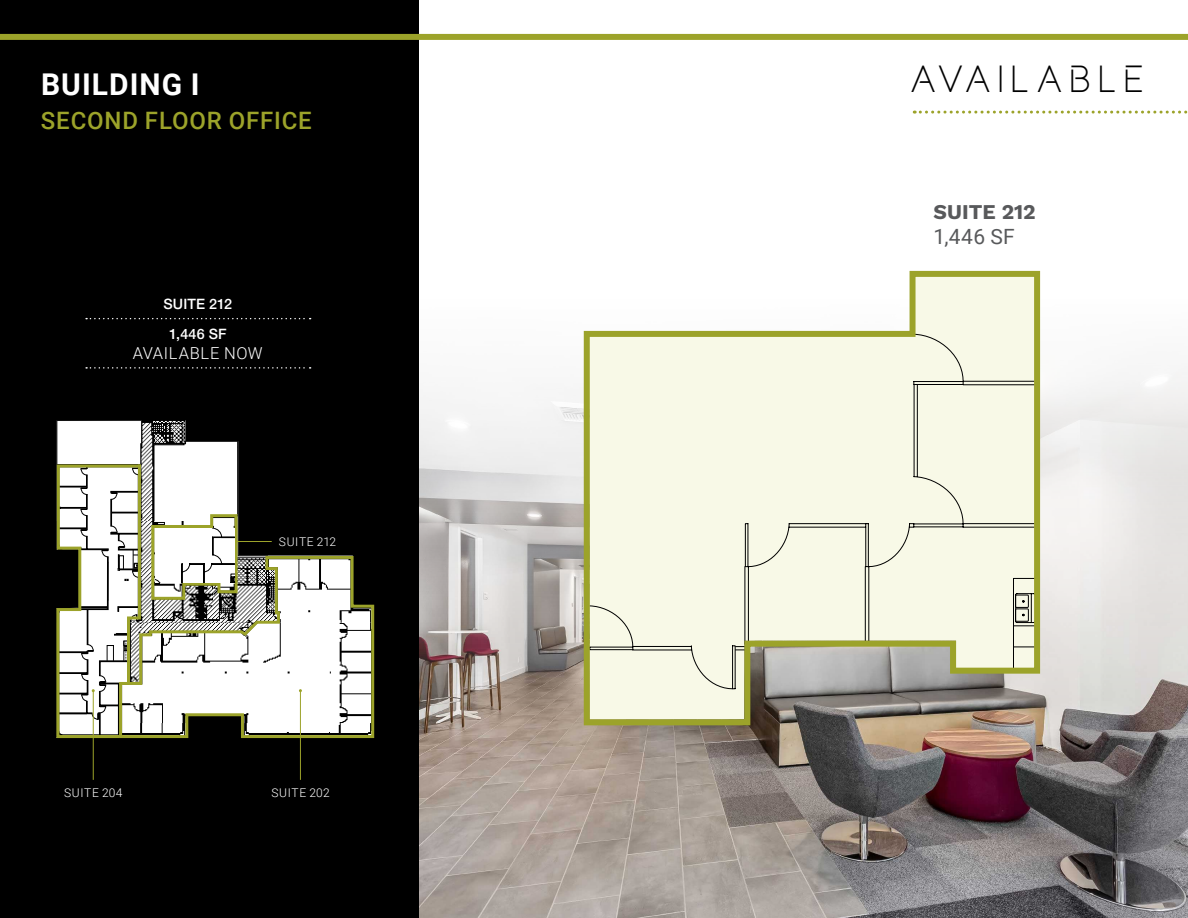
<style>
.page{position:relative;width:1188px;height:918px;background:#fff}
.page>*{position:absolute;margin:0;border:0;box-sizing:border-box;transform-origin:0 0}
.t1{font:36px "Basicaline";letter-spacing:.23em;color:#000}
.t2{font:700 30px "Roboto";letter-spacing:.035em;color:#fff}
.t3{font:500 24px "Roboto";letter-spacing:.035em;color:#9ca32a}
.t4{font:700 21px "Work Sans";color:#58595b}
.t5{font:21px "Roboto";color:#58595b}
.t6{font:300 16.5px "Roboto";letter-spacing:.04em;color:#fff}
.t7{font:500 14.4px/30.2px "Helvetica Neue LT Std";letter-spacing:.01em;color:#fff;text-align:center}
.t8{font:300 12px "Roboto";letter-spacing:.05em;color:#fff}
</style>
<div class="page">
<img style="left:418px;top:299px;width:770px;height:619px">
<div style="left:0;top:0;width:418px;height:918px;background:#000"></div>
<div style="left:0;top:34px;width:1188px;height:6px;background:#9ca32a"></div>
<svg style="left:914px;top:111px;width:274px;height:3px"></svg>
<svg style="left:86px;top:318px;width:225px;height:1px"></svg>
<svg style="left:86px;top:367px;width:225px;height:2px"></svg>
<svg style="left:581px;top:270px;width:462px;height:458px;background:#e6e6d2"></svg>
<img style="left:144px;top:420px;width:42px;height:101px">
<hr style="left:188px;top:541px;width:84px;height:1px;background:#9ca32a">
<svg style="left:144px;top:554px;width:231px;height:185px;background:#cbccc5"></svg>
<hr style="left:300px;top:691px;width:1px;height:89px;background:#9ca32a">
<hr style="left:93px;top:691px;width:1px;height:89px;background:#9ca32a">
<svg style="left:56px;top:420px;width:88px;height:320px;background:#cdcec3"></svg>
<svg style="left:150px;top:441px;width:89px;height:160px;background:#dcddd4"></svg>
<h2 class="t2" style="left:41px;top:63px;width:160px">BUILDING I</h2>
<h3 class="t3" style="left:41px;top:104px;width:272px">SECOND FLOOR OFFICE</h3>
<p class="t7" style="left:164px;top:289px;width:70px">SUITE 212<br>1,446 SF</p>
<h3 class="t6" style="left:133px;top:341px;width:131px">AVAILABLE NOW</h3>
<p class="t8" style="left:279px;top:533px;width:59px">SUITE 212</p>
<p class="t8" style="left:64px;top:784px;width:60px">SUITE 204</p>
<p class="t8" style="left:271px;top:784px;width:60px">SUITE 202</p>
<h1 class="t1" style="left:911px;top:55px;width:234px">AVAILABLE</h1>
<h3 class="t4" style="left:934px;top:196px;width:104px">SUITE 212</h3>
<h3 class="t5" style="left:934px;top:222px;width:82px">1,446 SF</h3>
</div>
